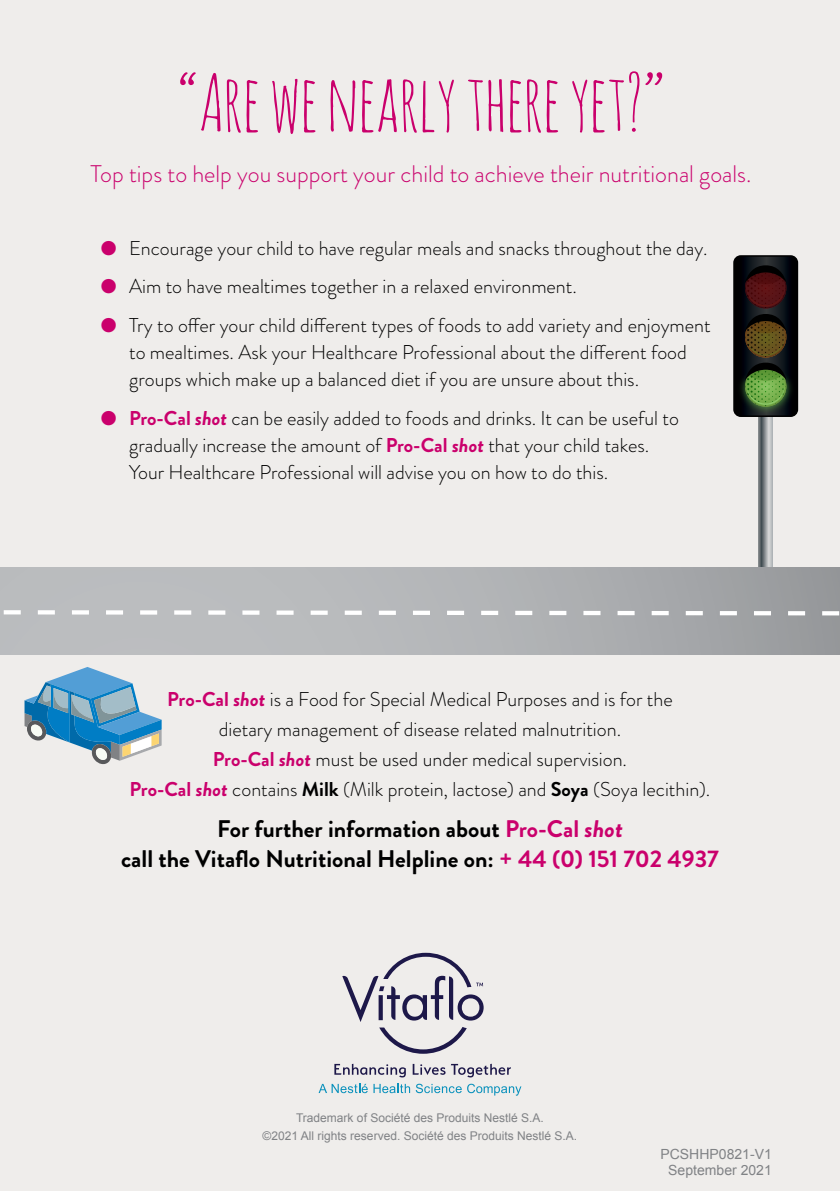
<style>
.page{position:relative;width:840px;height:1191px;background:#fff}
.page>*{position:absolute;margin:0;border:0;box-sizing:border-box;transform-origin:0 0}
.t1{font:78px "Amatic SC";letter-spacing:-.02em;color:#ca006c}
.t2{font:700 24px/30px "Brandon Grotesque";color:#000;text-align:center}
.t3{font:300 24px "Brandon Grotesque";color:#ca006c}
.t4{font:300 20px/27.2px "Brandon Grotesque";color:#000}
.t5{font:14px/16.2px "Arial";color:#808285;text-align:center}
.t6{font:12px/18.4px "Arial";color:#808285;text-align:center}
.s1{color:#ca006c}
.s2{font-weight:700;color:#ca006c}
.s3{font-weight:700;font-style:italic;color:#ca006c}
.s4{font-weight:700}
.s5{font-style:italic;color:#ca006c}
</style>
<div class="page">
<div style="left:0;top:0;width:839px;height:1191px;background:#efedeb"></div>
<svg style="left:758px;top:418px;width:14px;height:149px;background:#909698"></svg>
<svg style="left:733px;top:255px;width:64px;height:162px;background:#2a2919"></svg>
<div style="left:0;top:567px;width:839px;height:87px;background:linear-gradient(to right,#c3c5c7,#9ea0a3)"></div>
<svg style="left:0;top:608px;width:839px;height:157px"></svg>
<svg style="left:25px;top:667px;width:136px;height:97px"></svg>
<svg style="left:342px;top:952px;width:141px;height:101px"></svg>
<svg style="left:318px;top:1083px;width:49px;height:10px"></svg>
<svg style="left:373px;top:1083px;width:88px;height:10px"></svg>
<svg style="left:467px;top:1083px;width:54px;height:12px"></svg>
<svg style="left:334px;top:1063px;width:71px;height:14px"></svg>
<svg style="left:412px;top:1063px;width:98px;height:14px"></svg>
<h1 class="t1" style="left:176px;top:52px;width:491px">“Are we nearly there yet?”</h1>
<p class="t3" style="left:90px;top:157px;width:662px">Top tips to help you support your child to achieve their nutritional goals.</p>
<p class="t4" style="left:101px;top:234px;width:608px"><span class="s1">●</span> Encourage your child to have regular meals and snacks throughout the day.</p>
<p class="t4" style="left:101px;top:273px;width:477px"><span class="s1">●</span> Aim to have mealtimes together in a relaxed environment.</p>
<p class="t4" style="left:129px;top:311px;width:583px;text-indent:-28px"><span class="s1">●</span> Try to offer your child different types of foods to add variety and enjoyment to mealtimes. Ask your Healthcare Professional about the different food groups which make up a balanced diet if you are unsure about this.</p>
<p class="t4" style="left:129px;top:404px;width:551px;text-indent:-28px"><span class="s1">●</span> <span class="s2">Pro-Cal</span> <span class="s3">shot</span> can be easily added to foods and drinks. It can be useful to gradually increase the amount of <span class="s2">Pro-Cal</span> <span class="s3">shot</span> that your child takes.<br>Your Healthcare Professional will advise you on how to do this.</p>
<p class="t4" style="left:129px;top:684px;width:582px;line-height:30px;text-align:center"><span class="s2">Pro-Cal</span> <span class="s3">shot</span> is a Food for Special Medical Purposes and is for the<br>dietary management of disease related malnutrition.<br><span class="s2">Pro-Cal</span> <span class="s3">shot</span> must be used under medical supervision.<br><span class="s2">Pro-Cal</span> <span class="s3">shot</span> contains <span class="s4">Milk</span> (Milk protein, lactose) and <span class="s4">Soya</span> (Soya lecithin).</p>
<p class="t2" style="left:121px;top:814px;width:599px">For further information about <span class="s1">Pro-Cal</span> <span class="s5">shot<br></span>call the Vitaflo Nutritional Helpline on: <span class="s1">+ 44 (0) 151 702 4937</span></p>
<p class="t6" style="left:262px;top:1108px;width:316px">Trademark of Société des Produits Nestlé S.A.<br>©2021 All rights reserved. Société des Produits Nestlé S.A.</p>
<p class="t5" style="left:660px;top:1145px;width:113px">PCSHHP0821-V1<br>September 2021</p>
</div>
